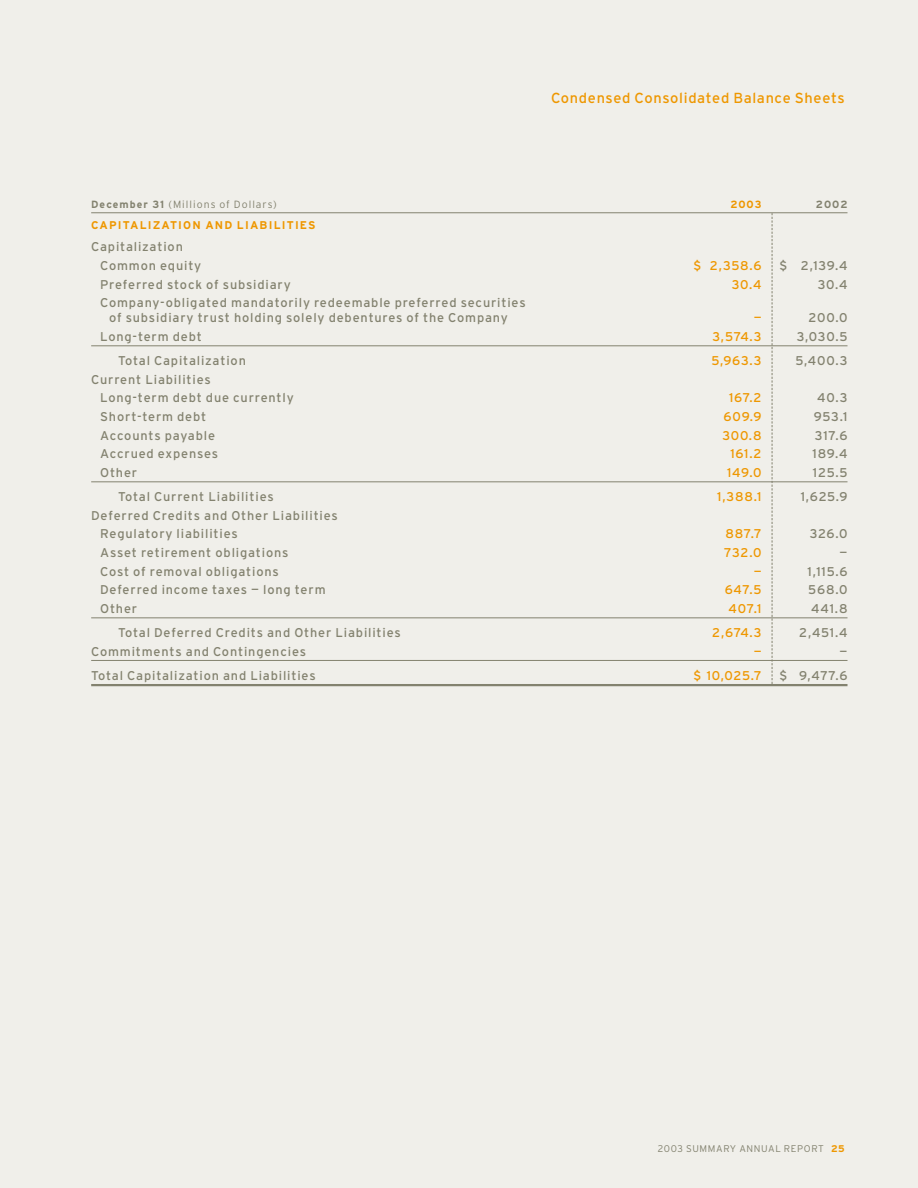
<style>
.page{position:relative;width:918px;height:1188px;background:#f0efea}
.page>*{position:absolute;margin:0;border:0;box-sizing:border-box;transform-origin:0 0}
.t1{font:14.55px "Interstate";letter-spacing:.045em;color:#ee9700}
.t2{font:12.75px/18.8px "Interstate";letter-spacing:.065em;color:#83826f}
.t3{font:12.75px "Interstate";letter-spacing:.055em;color:#ee9700}
.t4{font:700 11.25px "Interstate";letter-spacing:.105em;color:#ee9700}
.t5{font:300 10.5px "Interstate";letter-spacing:.095em;color:#83826f}
.t6{font:700 10.5px "Interstate";color:#ee9700}
.t7{font:700 10.5px "Interstate";color:#83826f}
.t8{font:300 9.75px "Interstate";letter-spacing:.065em;color:#83826f}
.s1{font-weight:700}
.s2{font-weight:700;color:#ee9700}
</style>
<div class="page">
<hr style="left:91px;top:212px;width:757px;height:1px;background:#83826f">
<hr style="left:91px;top:345px;width:757px;height:1px;background:#83826f">
<hr style="left:91px;top:481px;width:757px;height:1px;background:#83826f">
<hr style="left:91px;top:617px;width:757px;height:1px;background:#83826f">
<hr style="left:91px;top:660px;width:757px;height:1px;background:#83826f">
<hr style="left:91px;top:684px;width:757px;height:2px;background:#83826f">
<svg style="left:772px;top:213px;width:1px;height:471px"></svg>
<p class="t1" style="left:551px;top:92px;width:295px">Condensed Consolidated Balance Sheets</p>
<p class="t5" style="left:91px;top:200px;width:187px"><span class="s1">December 31</span> (Millions of Dollars)</p>
<p class="t6" style="left:730px;top:200px;width:33px">2003</p>
<p class="t7" style="left:816px;top:200px;width:33px">2002</p>
<p class="t4" style="left:91px;top:221px;width:226px">CAPITALIZATION AND LIABILITIES</p>
<p class="t2" style="left:100px;top:239px;width:102px;text-indent:-9px">Capitalization<br>Common equity</p>
<p class="t3" style="left:694px;top:261px;width:70px">$ 2,358.6</p>
<p class="t2" style="left:780px;top:257px;width:70px">$ 2,139.4</p>
<p class="t2" style="left:100px;top:276px;width:192px">Preferred stock of subsidiary</p>
<p class="t3" style="left:732px;top:279px;width:31px">30.4</p>
<p class="t2" style="left:818px;top:276px;width:31px">30.4</p>
<p class="t2" style="left:109px;top:297px;width:418px;line-height:15px;text-indent:-9px">Company-obligated mandatorily redeemable preferred securities of subsidiary trust holding solely debentures of the Company</p>
<p class="t3" style="left:754px;top:313px;width:9px">—</p>
<p class="t2" style="left:809px;top:310px;width:40px">200.0</p>
<p class="t2" style="left:100px;top:328px;width:103px">Long-term debt</p>
<p class="t3" style="left:713px;top:332px;width:50px">3,574.3</p>
<p class="t2" style="left:797px;top:328px;width:52px">3,030.5</p>
<p class="t2" style="left:118px;top:352px;width:129px">Total Capitalization</p>
<p class="t3" style="left:711px;top:356px;width:52px">5,963.3</p>
<p class="t2" style="left:795px;top:352px;width:54px">5,400.3</p>
<p class="t2" style="left:100px;top:371px;width:195px;text-indent:-9px">Current Liabilities<br>Long-term debt due currently</p>
<p class="t3" style="left:729px;top:393px;width:34px">167.2</p>
<p class="t2" style="left:817px;top:390px;width:32px">40.3</p>
<p class="t2" style="left:100px;top:408px;width:108px">Short-term debt</p>
<p class="t3" style="left:724px;top:412px;width:40px">609.9</p>
<p class="t2" style="left:814px;top:408px;width:35px">953.1</p>
<p class="t2" style="left:100px;top:427px;width:116px">Accounts payable</p>
<p class="t3" style="left:722px;top:430px;width:41px">300.8</p>
<p class="t2" style="left:815px;top:427px;width:34px">317.6</p>
<p class="t2" style="left:100px;top:446px;width:120px">Accrued expenses</p>
<p class="t3" style="left:730px;top:449px;width:33px">161.2</p>
<p class="t2" style="left:813px;top:446px;width:36px">189.4</p>
<p class="t2" style="left:100px;top:464px;width:39px">Other</p>
<p class="t3" style="left:727px;top:468px;width:36px">149.0</p>
<p class="t2" style="left:813px;top:464px;width:36px">125.5</p>
<p class="t2" style="left:118px;top:488px;width:157px">Total Current Liabilities</p>
<p class="t3" style="left:717px;top:492px;width:46px">1,388.1</p>
<p class="t2" style="left:801px;top:488px;width:48px">1,625.9</p>
<p class="t2" style="left:100px;top:507px;width:239px;text-indent:-9px">Deferred Credits and Other Liabilities<br>Regulatory liabilities</p>
<p class="t3" style="left:726px;top:529px;width:38px">887.7</p>
<p class="t2" style="left:810px;top:526px;width:39px">326.0</p>
<p class="t2" style="left:100px;top:544px;width:190px">Asset retirement obligations</p>
<p class="t3" style="left:724px;top:548px;width:39px">732.0</p>
<p class="t2" style="left:840px;top:544px;width:9px">—</p>
<p class="t2" style="left:100px;top:563px;width:180px">Cost of removal obligations</p>
<p class="t3" style="left:754px;top:566px;width:9px">—</p>
<p class="t2" style="left:808px;top:563px;width:41px">1,115.6</p>
<p class="t2" style="left:100px;top:582px;width:227px">Deferred income taxes — long term</p>
<p class="t3" style="left:725px;top:585px;width:38px">647.5</p>
<p class="t2" style="left:808px;top:582px;width:41px">568.0</p>
<p class="t2" style="left:100px;top:600px;width:39px">Other</p>
<p class="t3" style="left:729px;top:604px;width:35px">407.1</p>
<p class="t2" style="left:811px;top:600px;width:38px">441.8</p>
<p class="t2" style="left:118px;top:624px;width:284px">Total Deferred Credits and Other Liabilities</p>
<p class="t3" style="left:712px;top:628px;width:51px">2,674.3</p>
<p class="t2" style="left:799px;top:624px;width:50px">2,451.4</p>
<p class="t2" style="left:91px;top:643px;width:216px">Commitments and Contingencies</p>
<p class="t3" style="left:754px;top:646px;width:9px">—</p>
<p class="t2" style="left:840px;top:643px;width:9px">—</p>
<p class="t2" style="left:91px;top:667px;width:226px">Total Capitalization and Liabilities</p>
<p class="t3" style="left:694px;top:670px;width:70px">$ 10,025.7</p>
<p class="t2" style="left:780px;top:667px;width:70px">$ 9,477.6</p>
<p class="t8" style="left:658px;top:1145px;width:188px">2003 SUMMARY ANNUAL REPORT <span class="s2">25</span></p>
</div>
